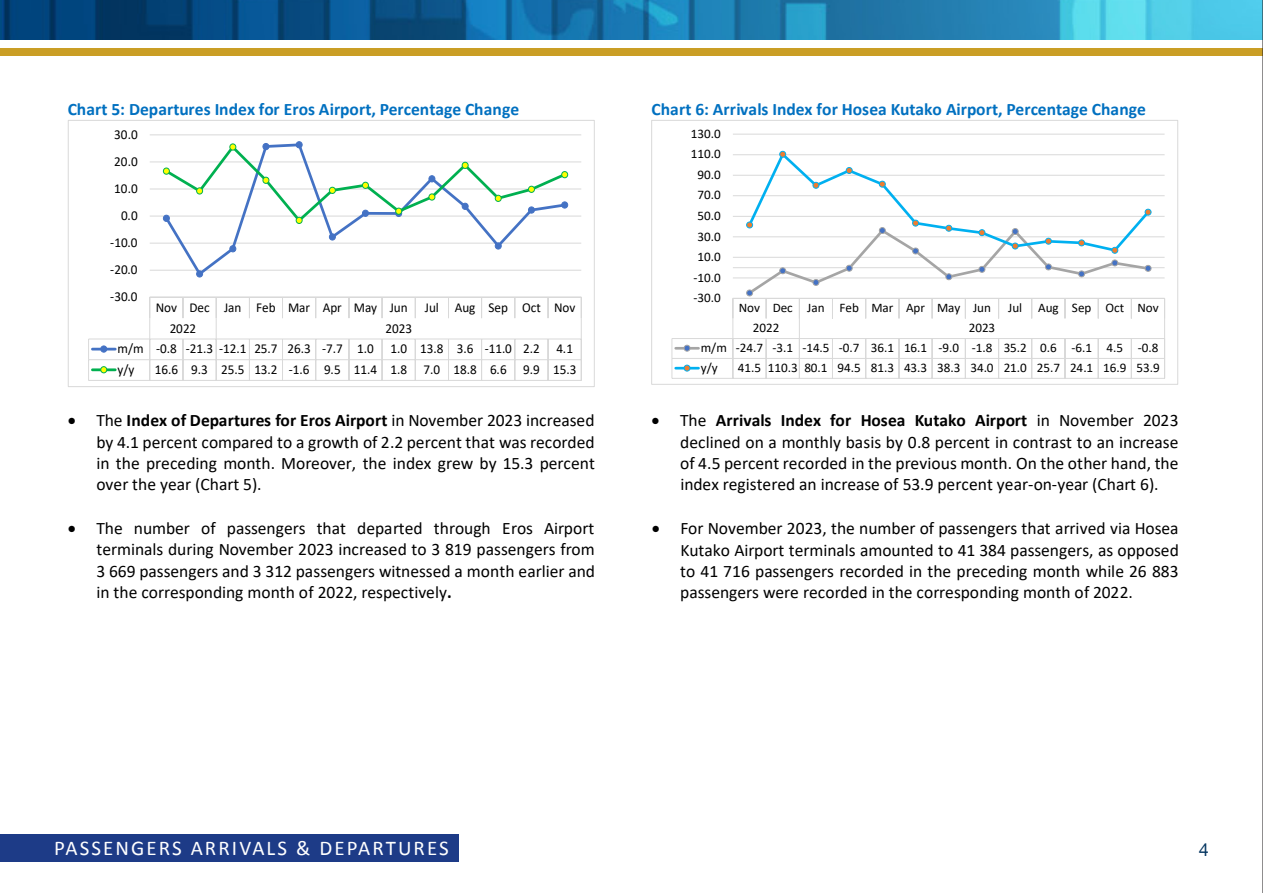
<style>
.page{position:relative;width:1263px;height:893px;background:#fff}
.page>*{position:absolute;margin:0;border:0;box-sizing:border-box;transform-origin:0 0}
.t1{font:21px "Calibri";letter-spacing:.1em;color:#fff}
.t2{font:18px "Helvetica Neue";color:#03345f}
.t3{font:17.55px/21.5px "Calibri";color:#000;text-align:justify}
.t4{font:700 17.55px "Calibri";letter-spacing:.005em;color:#0070c0}
.t5{font:13.65px/20.5px "Calibri";letter-spacing:-.005em;color:#000}
.t6{font:13.05px/19.8px "Calibri";letter-spacing:-.005em;color:#000}
.s1{font-weight:700}
</style>
<div class="page">
<div style="left:0;top:834px;width:459px;height:27px;background:#1d3b87"></div>
<img style="left:0;top:0;width:1262px;height:39px">
<div style="left:0;top:49px;width:1263px;height:7px;background:#ca9e25"></div>
<hr style="left:1262px;top:0;width:1px;height:893px;background:#231f20">
<hr style="left:150px;top:270px;width:431px;height:1px;background:#d9d9d9">
<hr style="left:150px;top:243px;width:431px;height:1px;background:#d9d9d9">
<hr style="left:150px;top:189px;width:431px;height:1px;background:#d9d9d9">
<hr style="left:150px;top:161px;width:431px;height:1px;background:#d9d9d9">
<hr style="left:150px;top:134px;width:431px;height:1px;background:#d9d9d9">
<hr style="left:150px;top:216px;width:431px;height:1px;background:#d9d9d9">
<hr style="left:150px;top:297px;width:431px;height:1px;background:#d9d9d9">
<svg style="left:182px;top:298px;width:1px;height:20px"></svg>
<svg style="left:249px;top:298px;width:1px;height:20px"></svg>
<svg style="left:282px;top:298px;width:1px;height:20px"></svg>
<svg style="left:315px;top:298px;width:1px;height:20px"></svg>
<svg style="left:348px;top:298px;width:1px;height:20px"></svg>
<svg style="left:382px;top:298px;width:1px;height:20px"></svg>
<svg style="left:415px;top:298px;width:1px;height:20px"></svg>
<svg style="left:448px;top:298px;width:1px;height:20px"></svg>
<svg style="left:481px;top:298px;width:1px;height:20px"></svg>
<svg style="left:514px;top:298px;width:1px;height:20px"></svg>
<svg style="left:548px;top:298px;width:1px;height:20px"></svg>
<hr style="left:89px;top:339px;width:492px;height:1px;background:#d9d9d9">
<hr style="left:92px;top:348px;width:23px;height:2px;background:#4472c4">
<div style="left:100px;top:345px;width:7px;height:8px;border:1px solid #4472c4;border-radius:50%"></div>
<hr style="left:89px;top:359px;width:492px;height:1px;background:#d9d9d9">
<svg style="left:88px;top:339px;width:1px;height:41px"></svg>
<hr style="left:89px;top:380px;width:492px;height:1px;background:#d9d9d9">
<svg style="left:149px;top:297px;width:1px;height:83px"></svg>
<svg style="left:182px;top:340px;width:1px;height:40px"></svg>
<svg style="left:216px;top:298px;width:1px;height:82px"></svg>
<svg style="left:249px;top:340px;width:1px;height:40px"></svg>
<svg style="left:282px;top:340px;width:1px;height:40px"></svg>
<svg style="left:315px;top:340px;width:1px;height:40px"></svg>
<svg style="left:348px;top:340px;width:1px;height:40px"></svg>
<svg style="left:382px;top:340px;width:1px;height:40px"></svg>
<svg style="left:415px;top:340px;width:1px;height:40px"></svg>
<svg style="left:448px;top:340px;width:1px;height:40px"></svg>
<svg style="left:481px;top:340px;width:1px;height:40px"></svg>
<svg style="left:514px;top:340px;width:1px;height:40px"></svg>
<svg style="left:548px;top:340px;width:1px;height:40px"></svg>
<svg style="left:581px;top:297px;width:1px;height:83px"></svg>
<hr style="left:92px;top:368px;width:23px;height:3px;background:#00b050">
<svg style="left:101px;top:367px;width:6px;height:6px"></svg>
<div style="left:100px;top:366px;width:7px;height:7px;border:1px solid #00b050;border-radius:50%"></div>
<svg style="left:163px;top:224px;width:405px;height:54px"></svg>
<svg style="left:197px;top:271px;width:6px;height:6px"></svg>
<div style="left:196px;top:270px;width:7px;height:7px;border:1px solid #4472c4;border-radius:50%"></div>
<svg style="left:230px;top:246px;width:6px;height:6px"></svg>
<div style="left:229px;top:245px;width:7px;height:7px;border:1px solid #4472c4;border-radius:50%"></div>
<div style="left:296px;top:141px;width:7px;height:7px;border:1px solid #4472c4;border-radius:50%"></div>
<svg style="left:329px;top:234px;width:6px;height:6px"></svg>
<div style="left:329px;top:233px;width:7px;height:7px;border:1px solid #4472c4;border-radius:50%"></div>
<svg style="left:495px;top:243px;width:5px;height:6px"></svg>
<div style="left:495px;top:242px;width:7px;height:8px;border:1px solid #4472c4;border-radius:50%"></div>
<svg style="left:163px;top:142px;width:405px;height:82px"></svg>
<div style="left:561px;top:171px;width:7px;height:7px;border:1px solid #00b050;border-radius:50%"></div>
<div style="left:68px;top:120px;width:527px;height:267px;border:1px solid #d9d9d9"></div>
<hr style="left:733px;top:277px;width:431px;height:1px;background:#d9d9d9">
<hr style="left:733px;top:257px;width:431px;height:1px;background:#d9d9d9">
<hr style="left:733px;top:236px;width:431px;height:1px;background:#d9d9d9">
<hr style="left:733px;top:216px;width:431px;height:1px;background:#d9d9d9">
<hr style="left:733px;top:195px;width:431px;height:1px;background:#d9d9d9">
<hr style="left:733px;top:175px;width:431px;height:1px;background:#d9d9d9">
<hr style="left:733px;top:154px;width:431px;height:1px;background:#d9d9d9">
<hr style="left:733px;top:134px;width:431px;height:1px;background:#d9d9d9">
<hr style="left:733px;top:267px;width:431px;height:1px;background:#d9d9d9">
<hr style="left:733px;top:298px;width:431px;height:1px;background:#d9d9d9">
<hr style="left:672px;top:338px;width:492px;height:1px;background:#d9d9d9">
<hr style="left:676px;top:347px;width:22px;height:3px;background:#a5a5a5">
<svg style="left:684px;top:345px;width:6px;height:6px"></svg>
<div style="left:684px;top:345px;width:6px;height:7px;border:1px solid #a5a5a5;border-radius:50%"></div>
<hr style="left:672px;top:358px;width:492px;height:1px;background:#d9d9d9">
<svg style="left:671px;top:338px;width:1px;height:40px"></svg>
<hr style="left:672px;top:378px;width:492px;height:1px;background:#d9d9d9">
<svg style="left:732px;top:298px;width:1px;height:80px"></svg>
<svg style="left:1164px;top:298px;width:1px;height:80px"></svg>
<hr style="left:676px;top:367px;width:22px;height:2px;background:#00b0f0">
<svg style="left:684px;top:365px;width:6px;height:6px"></svg>
<div style="left:684px;top:365px;width:6px;height:7px;border:1px solid #00b0f0;border-radius:50%"></div>
<svg style="left:746px;top:150px;width:406px;height:228px"></svg>
<div style="left:1145px;top:209px;width:6px;height:7px;border:1px solid #00b0f0;border-radius:50%"></div>
<div style="left:651px;top:120px;width:527px;height:265px;border:1px solid #d9d9d9"></div>
<p class="t4" style="left:68px;top:97px;width:453px">Chart 5: Departures Index for Eros Airport, Percentage Change</p>
<p class="t5" style="left:114px;top:123px;width:25px">30.0</p>
<p class="t5" style="left:114px;top:151px;width:25px">20.0</p>
<p class="t5" style="left:114px;top:178px;width:25px">10.0</p>
<p class="t5" style="left:121px;top:205px;width:18px">0.0</p>
<p class="t5" style="left:110px;top:232px;width:29px">-10.0</p>
<p class="t5" style="left:110px;top:259px;width:29px">-20.0</p>
<p class="t5" style="left:110px;top:286px;width:29px">-30.0</p>
<p class="t5" style="left:156px;top:296px;width:253px">Nov Dec Jan Feb Mar Apr May Jun</p>
<p class="t5" style="left:425px;top:296px;width:152px">Jul Aug Sep Oct Nov</p>
<p class="t5" style="left:170px;top:317px;width:28px">2022</p>
<p class="t5" style="left:118px;top:317px;width:457px;text-indent:268px">2023<br>m/m -0.8 -21.3 -12.1 25.7 26.3 -7.7 1.0 1.0 13.8 3.6 -11.0 2.2 4.1 y/y</p>
<p class="t5" style="left:155px;top:359px;width:423px">16.6 9.3 25.5 13.2 -1.6 9.5 11.4 1.8 7.0 18.8 6.6 9.9 15.3</p>
<p class="t3" style="left:96px;top:409px;width:500px;text-indent:-29px">• The <span class="s1">Index of Departures for Eros Airport</span> in November 2023 increased by 4.1 percent compared to a growth of 2.2 percent that was recorded in the preceding month. Moreover, the index grew by 15.3 percent over the year (Chart 5).</p>
<p class="t3" style="left:96px;top:517px;width:500px;text-indent:-29px">• The number of passengers that departed through Eros Airport terminals during November 2023 increased to 3 819 passengers from 3 669 passengers and 3 312 passengers witnessed a month earlier and in the corresponding month of 2022, respectively<span class="s1">.</span></p>
<p class="t4" style="left:652px;top:97px;width:496px">Chart 6: Arrivals Index for Hosea Kutako Airport, Percentage Change</p>
<p class="t6" style="left:691px;top:123px;width:31px">130.0</p>
<p class="t6" style="left:691px;top:144px;width:31px">110.0</p>
<p class="t6" style="left:697px;top:164px;width:25px">90.0</p>
<p class="t6" style="left:697px;top:185px;width:25px">70.0</p>
<p class="t6" style="left:697px;top:205px;width:25px">50.0</p>
<p class="t6" style="left:697px;top:226px;width:25px">30.0</p>
<p class="t6" style="left:697px;top:247px;width:25px">10.0</p>
<p class="t6" style="left:693px;top:267px;width:29px">-10.0</p>
<p class="t6" style="left:693px;top:288px;width:29px">-30.0</p>
<p class="t6" style="left:739px;top:298px;width:254px">Nov Dec Jan Feb Mar Apr May Jun</p>
<p class="t6" style="left:1008px;top:298px;width:152px">Jul Aug Sep Oct Nov</p>
<p class="t6" style="left:753px;top:318px;width:28px">2022</p>
<p class="t6" style="left:701px;top:318px;width:459px;text-indent:268px">2023<br>m/m -24.7 -3.1 -14.5 -0.7 36.1 16.1 -9.0 -1.8 35.2 0.6 -6.1 4.5 -0.8 y/y</p>
<p class="t6" style="left:738px;top:358px;width:423px">41.5 110.3 80.1 94.5 81.3 43.3 38.3 34.0 21.0 25.7 24.1 16.9 53.9</p>
<p class="t3" style="left:680px;top:409px;width:500px;text-indent:-29px">• The <span class="s1">Arrivals Index for Hosea Kutako Airport</span> in November 2023 declined on a monthly basis by 0.8 percent in contrast to an increase of 4.5 percent recorded in the previous month. On the other hand, the index registered an increase of 53.9 percent year-on-year (Chart 6).</p>
<p class="t3" style="left:680px;top:517px;width:500px;text-indent:-29px">• For November 2023, the number of passengers that arrived via Hosea Kutako Airport terminals amounted to 41 384 passengers, as opposed to 41 716 passengers recorded in the preceding month while 26 883 passengers were recorded in the corresponding month of 2022.</p>
<p class="t1" style="left:54px;top:833px;width:396px">PASSENGERS ARRIVALS &amp; DEPARTURES</p>
<p class="t2" style="left:1199px;top:837px;width:12px">4</p>
</div>
